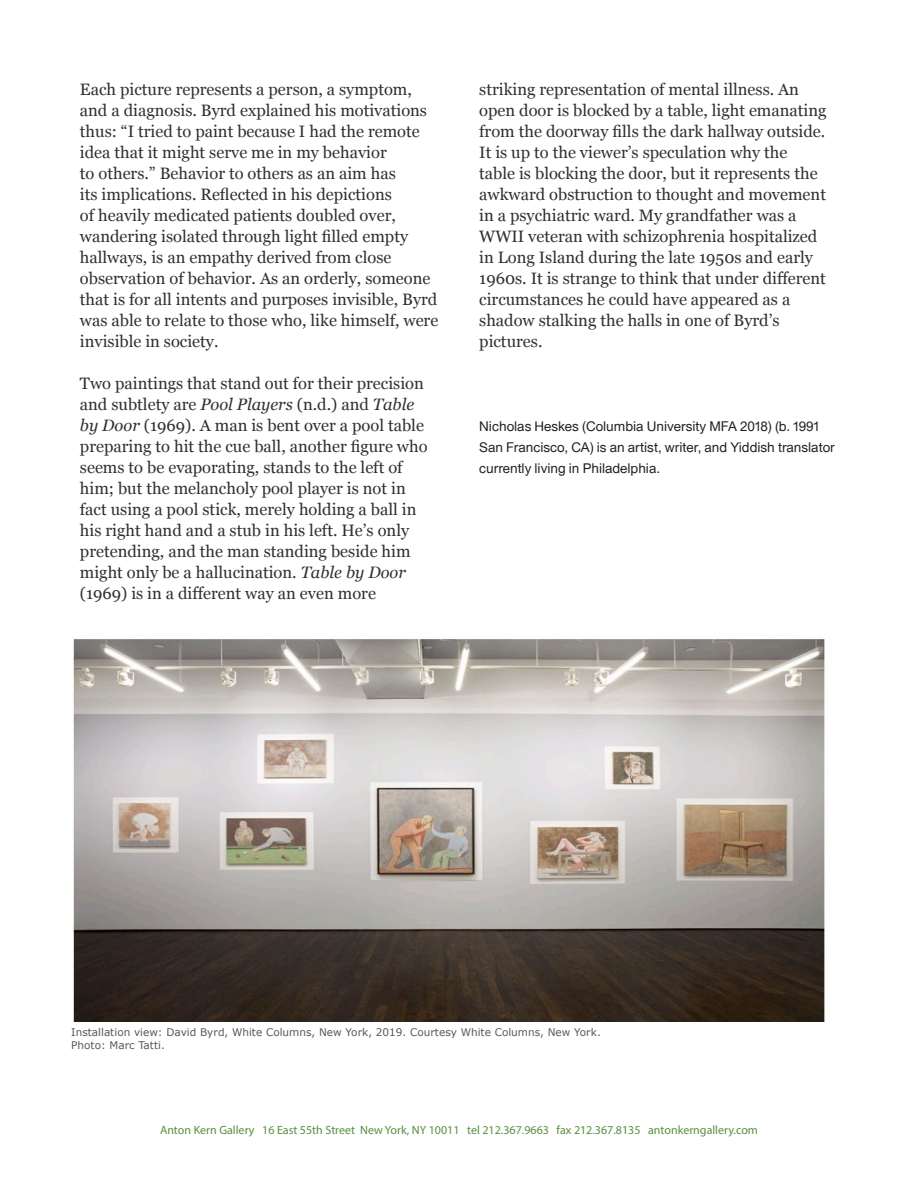
<style>
.page{position:relative;width:918px;height:1188px;background:#fff}
.page>*{position:absolute;margin:0;border:0;box-sizing:border-box;transform-origin:0 0}
.t1{font:16.5px/21px "Georgia";color:#312f30}
.t2{font:13.5px/21px "Union";color:#231f20}
.t3{font:12px "Myriad Pro";color:#598f3f}
.t4{font:10.5px/12.6px "Verdana";color:#57585a}
.s1{font-style:italic}
</style>
<div class="page">
<img style="left:73px;top:639px;width:752px;height:382px">
<p class="t1" style="left:80px;top:78px;width:360px">Each picture represents a person, a symptom, and a diagnosis. Byrd explained his motivations thus: “I tried to paint because I had the remote idea that it might serve me in my behavior<br>to others.” Behavior to others as an aim has<br>its implications. Reflected in his depictions<br>of heavily medicated patients doubled over, wandering isolated through light filled empty hallways, is an empathy derived from close observation of behavior. As an orderly, someone that is for all intents and purposes invisible, Byrd was able to relate to those who, like himself, were invisible in society.</p>
<p class="t1" style="left:80px;top:372px;width:349px">Two paintings that stand out for their precision and subtlety are <span class="s1">Pool Players</span> (n.d.) and <span class="s1">Table by Door</span> (1969). A man is bent over a pool table preparing to hit the cue ball, another figure who seems to be evaporating, stands to the left of him; but the melancholy pool player is not in fact using a pool stick, merely holding a ball in his right hand and a stub in his left. He’s only pretending, and the man standing beside him might only be a hallucination. <span class="s1">Table by Door </span>(1969) is in a different way an even more</p>
<p class="t1" style="left:479px;top:78px;width:349px">striking representation of mental illness. An open door is blocked by a table, light emanating from the doorway fills the dark hallway outside.<br>It is up to the viewer’s speculation why the table is blocking the door, but it represents the awkward obstruction to thought and movement in a psychiatric ward. My grandfather was a WWII veteran with schizophrenia hospitalized in Long Island during the late 1950s and early 1960s. It is strange to think that under different circumstances he could have appeared as a shadow stalking the halls in one of Byrd’s pictures.</p>
<p class="t2" style="left:479px;top:415px;width:357px">Nicholas Heskes (Columbia University MFA 2018) (b. 1991<br>San Francisco, CA) is an artist, writer, and Yiddish translator currently living in Philadelphia.</p>
<p class="t4" style="left:71px;top:1026px;width:531px">Installation view: David Byrd, White Columns, New York, 2019. Courtesy White Columns, New York.<br>Photo: Marc Tatti.</p>
<p class="t3" style="left:160px;top:1123px;width:599px">Anton Kern Gallery 16 East 55th Street New York, NY 10011 tel 212.367.9663 fax 212.367.8135 antonkerngallery.com</p>
</div>
